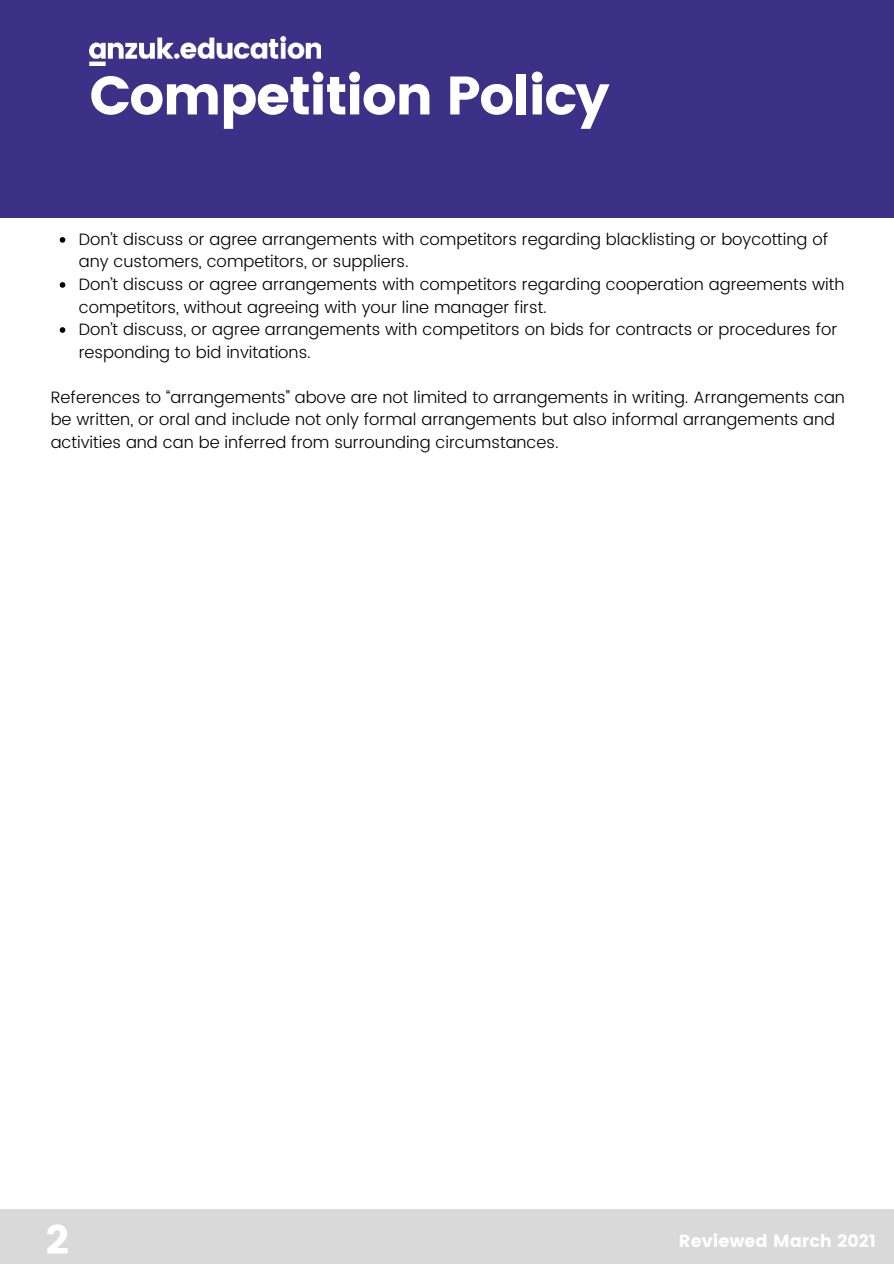
<style>
.page{position:relative;width:894px;height:1264px;background:#fff}
.page>*{position:absolute;margin:0;border:0;box-sizing:border-box;transform-origin:0 0}
.t1{font:54px "Poppins";letter-spacing:-.03em;color:#fff}
.t2{font:40.5px "Poppins";color:#fff}
.t3{font:17.55px "Poppins";color:#fff}
.t4{font:300 16.5px/22.5px "Poppins";color:#000}
</style>
<div class="page">
<div style="left:0;top:0;width:893px;height:218px;background:#3c3087"></div>
<img style="left:89px;top:36px;width:231px;height:30px">
<div style="left:0;top:1209px;width:893px;height:54px;background:#d9d9d9"></div>
<svg style="left:60px;top:237px;width:5px;height:6px"></svg>
<svg style="left:60px;top:282px;width:5px;height:6px"></svg>
<svg style="left:60px;top:327px;width:5px;height:6px"></svg>
<h1 class="t1" style="left:89px;top:64px;width:521px">Competition Policy</h1>
<p class="t4" style="left:79px;top:228px;width:767px">Don’t discuss or agree arrangements with competitors regarding blacklisting or boycotting of any customers, competitors, or suppliers.<br>Don’t discuss or agree arrangements with competitors regarding cooperation agreements with competitors, without agreeing with your line manager first.<br>Don’t discuss, or agree arrangements with competitors on bids for contracts or procedures for responding to bid invitations.</p>
<p class="t4" style="left:51px;top:386px;width:795px">References to “arrangements” above are not limited to arrangements in writing. Arrangements can be written, or oral and include not only formal arrangements but also informal arrangements and activities and can be inferred from surrounding circumstances.</p>
<h2 class="t2" style="left:46px;top:1215px;width:25px">2</h2>
<p class="t3" style="left:678px;top:1230px;width:199px">Reviewed March 2021</p>
</div>
